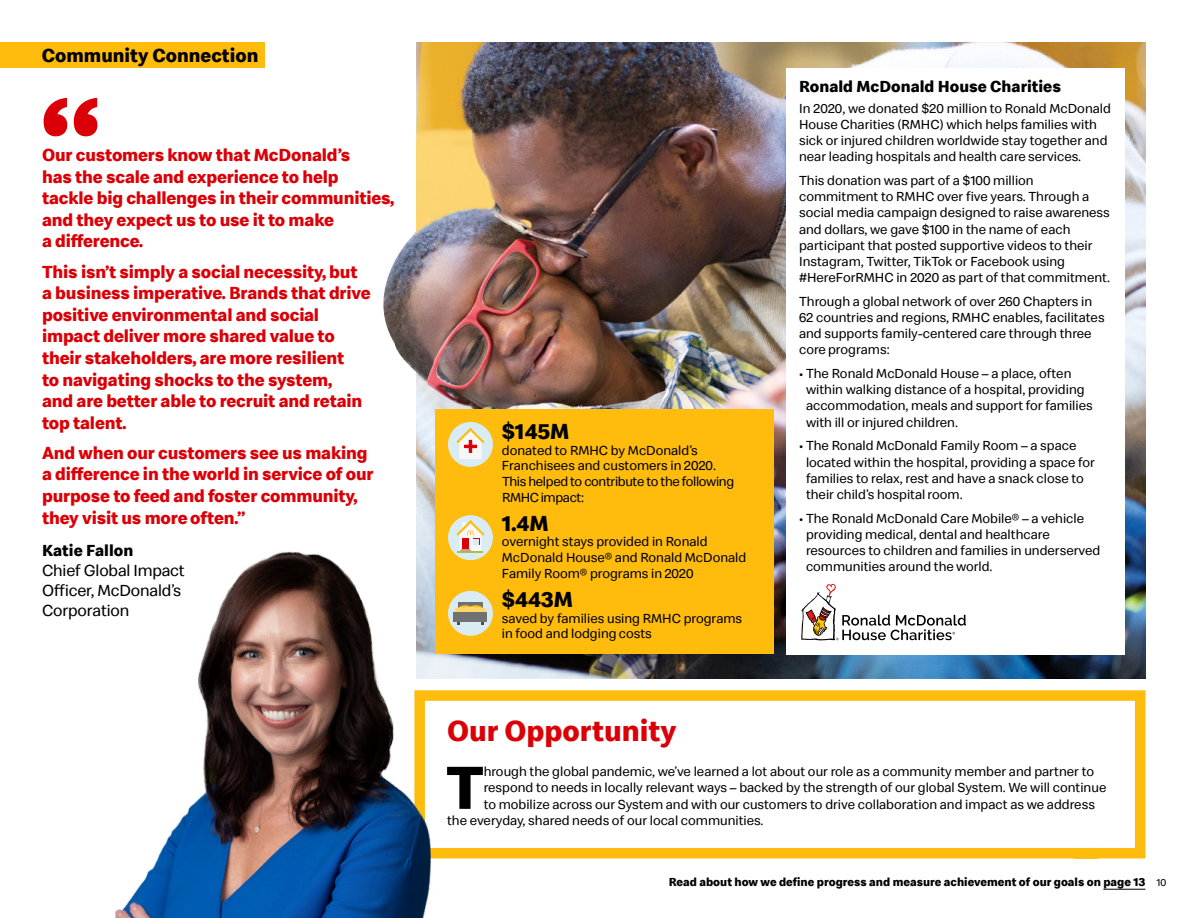
<style>
.page{position:relative;width:1188px;height:918px;background:#fff}
.page>*{position:absolute;margin:0;border:0;box-sizing:border-box;transform-origin:0 0}
.t1{font:700 62.7px "Speedee";color:#000}
.t2{font:700 30px "Speedee";color:#db0007}
.t3{font:700 22.5px "Speedee";color:#000}
.t4{font:700 19.5px "Speedee";color:#000}
.t5{font:700 18px/21.6px "Speedee";letter-spacing:-.01em;color:#db0007}
.t6{font:16.5px/19.8px "Speedee";letter-spacing:-.01em;color:#000}
.t7{font:700 16.5px "Speedee";color:#000}
.t8{font:13.5px/16.2px "Speedee";color:#000}
.t9{font:700 12px "Speedee";color:#000}
.s1{font-weight:400;font-size:10.5px}
</style>
<div class="page">
<div style="left:0;top:43px;width:264px;height:25px;background:#ffbc0d"></div>
<svg style="left:482px;top:690px;width:664px;height:169px"></svg>
<hr style="left:1103px;top:889px;width:42px;height:1px;background:#000">
<svg style="left:44px;top:98px;width:23px;height:38px"></svg>
<svg style="left:74px;top:98px;width:23px;height:38px"></svg>
<img style="left:115px;top:551px;width:367px;height:367px">
<img style="left:383px;top:234px;width:31px;height:136px">
<img style="left:414px;top:43px;width:732px;height:647px">
<h3 class="t4" style="left:42px;top:43px;width:218px">Community Connection</h3>
<p class="t5" style="left:42px;top:145px;width:354px">Our customers know that McDonald’s<br>has the scale and experience to help tackle big challenges in their communities, and they expect us to use it to make<br>a difference.</p>
<p class="t5" style="left:42px;top:261px;width:330px">This isn’t simply a social necessity, but a business imperative. Brands that drive positive environmental and social impact deliver more shared value to their stakeholders, are more resilient<br>to navigating shocks to the system,<br>and are better able to recruit and retain top talent.</p>
<p class="t5" style="left:42px;top:443px;width:333px">And when our customers see us making a difference in the world in service of our purpose to feed and foster community, they visit us more often.”</p>
<p class="t7" style="left:42px;top:540px;width:93px">Katie Fallon</p>
<p class="t6" style="left:42px;top:561px;width:144px">Chief Global Impact<br>Officer, McDonald’s<br>Corporation</p>
<p class="t3" style="left:502px;top:417px;width:69px">$145M</p>
<p class="t8" style="left:502px;top:442px;width:234px;line-height:15.8px">donated to RMHC by McDonald’s<br>Franchisees and customers in 2020.<br>This helped to contribute to the following<br>RMHC impact:</p>
<p class="t3" style="left:502px;top:509px;width:48px">1.4M</p>
<p class="t8" style="left:502px;top:534px;width:246px;line-height:15.8px">overnight stays provided in Ronald<br>McDonald House® and Ronald McDonald<br>Family Room® programs in 2020</p>
<p class="t3" style="left:502px;top:585px;width:72px">$443M</p>
<p class="t8" style="left:502px;top:610px;width:242px;line-height:15.8px">saved by families using RMHC programs in food and lodging costs</p>
<h4 class="t7" style="left:799px;top:76px;width:264px">Ronald McDonald House Charities</h4>
<p class="t8" style="left:799px;top:100px;width:313px">In 2020, we donated $20 million to Ronald McDonald House Charities (RMHC) which helps families with sick or injured children worldwide stay together and near leading hospitals and health care services.</p>
<p class="t8" style="left:799px;top:172px;width:312px">This donation was part of a $100 million commitment to RMHC over five years. Through a social media campaign designed to raise awareness and dollars, we gave $100 in the name of each participant that posted supportive videos to their Instagram, Twitter, TikTok or Facebook using #HereForRMHC in 2020 as part of that commitment.</p>
<p class="t8" style="left:799px;top:293px;width:307px">Through a global network of over 260 Chapters in 62 countries and regions, RMHC enables, facilitates and supports family-centered care through three core programs:</p>
<p class="t8" style="left:806px;top:366px;width:288px;text-indent:-7px">• The Ronald McDonald House – a place, often within walking distance of a hospital, providing accommodation, meals and support for families with ill or injured children.</p>
<p class="t8" style="left:806px;top:438px;width:291px;text-indent:-7px">• The Ronald McDonald Family Room – a space located within the hospital, providing a space for families to relax, rest and have a snack close to their child’s hospital room.</p>
<p class="t8" style="left:806px;top:510px;width:296px;text-indent:-7px">• The Ronald McDonald Care Mobile® – a vehicle providing medical, dental and healthcare resources to children and families in underserved communities around the world.</p>
<h3 class="t2" style="left:447px;top:712px;width:231px">Our Opportunity</h3>
<p class="t1" style="left:446px;top:748px;width:39px">T</p>
<p class="t8" style="left:484px;top:763px;width:612px">hrough the global pandemic, we’ve learned a lot about our role as a community member and partner to</p>
<p class="t8" style="left:484px;top:780px;width:624px">respond to needs in locally relevant ways – backed by the strength of our global System. We will continue</p>
<p class="t8" style="left:484px;top:796px;width:613px">to mobilize across our System and with our customers to drive collaboration and impact as we address</p>
<p class="t8" style="left:447px;top:813px;width:318px">the everyday, shared needs of our local communities.</p>
<p class="t9" style="left:669px;top:875px;width:499px">Read about how we define progress and measure achievement of our goals on page 13 <span class="s1">10</span></p>
</div>
